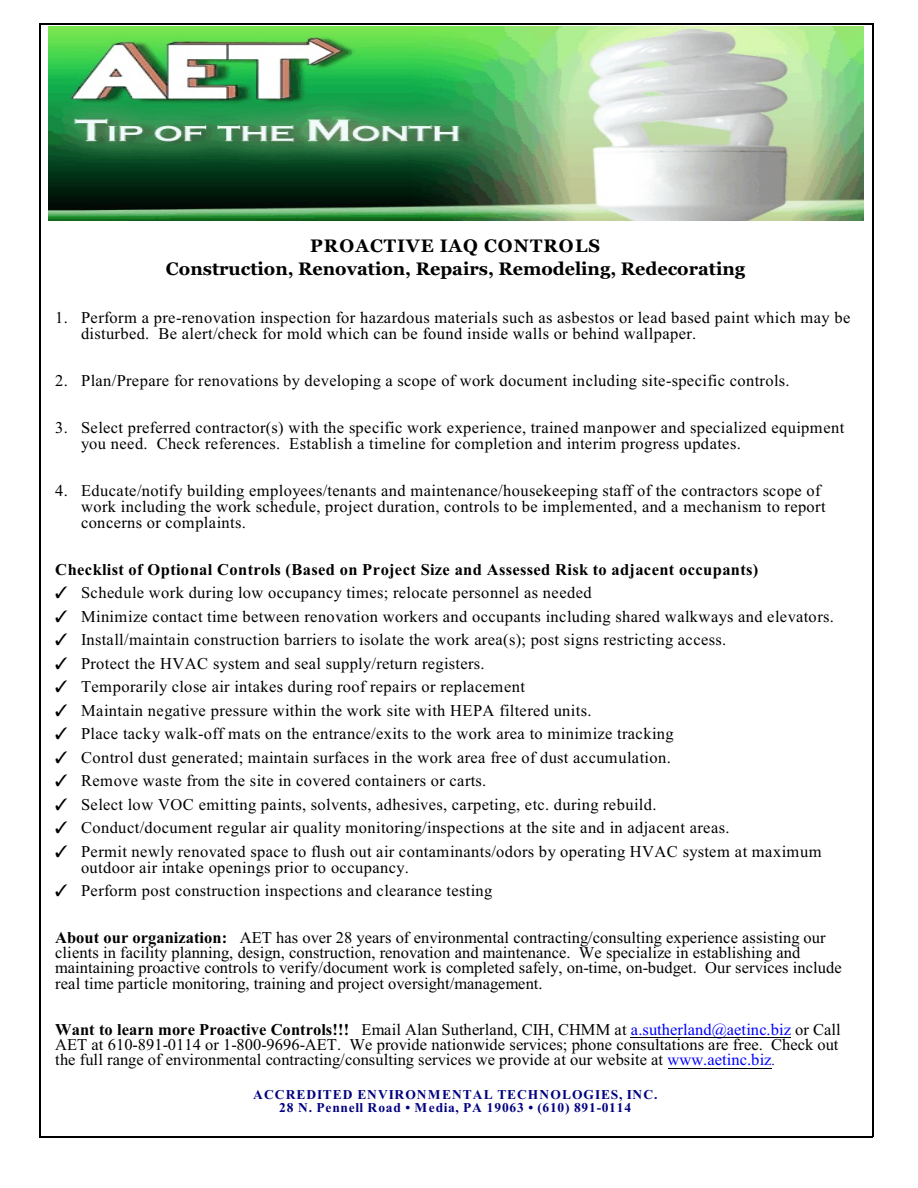
<style>
.page{position:relative;width:918px;height:1188px;background:#fff}
.page>*{position:absolute;margin:0;border:0;box-sizing:border-box;transform-origin:0 0}
.t1{font:700 18px/23.2px "Georgia";color:#000;text-align:center}
.t2{font:16.5px/23.5px "Times New Roman";letter-spacing:.015em;color:#000}
.t3{font:700 16.5px "Times New Roman";letter-spacing:.015em;color:#000}
.t4{font:700 13.5px/13.4px "Times New Roman";letter-spacing:.06em;color:#000080;text-align:center}
.s1{font-weight:700}
.s2{color:#00f}
.s3{font-size:13.5px}
</style>
<div class="page">
<hr style="left:40px;top:24px;width:1px;height:1112px;background:#000">
<hr style="left:40px;top:24px;width:833px;height:1px;background:#000">
<hr style="left:40px;top:1136px;width:833px;height:1px;background:#000">
<hr style="left:39px;top:23px;width:1px;height:1114px;background:#000">
<hr style="left:873px;top:23px;width:1px;height:1114px;background:#000">
<hr style="left:39px;top:23px;width:834px;height:1px;background:#000">
<hr style="left:39px;top:1137px;width:834px;height:1px;background:#000">
<hr style="left:631px;top:1037px;width:160px;height:1px;background:#000">
<hr style="left:668px;top:1068px;width:103px;height:1px;background:#000">
<img style="left:49px;top:26px;width:814px;height:195px">
<p class="t1" style="left:166px;top:236px;width:581px">PROACTIVE IAQ CONTROLS<br>Construction, Renovation, Repairs, Remodeling, Redecorating</p>
<p class="t2" style="left:81px;top:311px;width:771px;line-height:16px;text-indent:-26px">1. Perform a pre-renovation inspection for hazardous materials such as asbestos or lead based paint which may be disturbed. Be alert/check for mold which can be found inside walls or behind wallpaper.</p>
<p class="t2" style="left:55px;top:370px;width:736px">2. Plan/Prepare for renovations by developing a scope of work document including site-specific controls.</p>
<p class="t2" style="left:81px;top:421px;width:765px;line-height:16px;text-indent:-26px">3. Select preferred contractor(s) with the specific work experience, trained manpower and specialized equipment you need. Check references. Establish a timeline for completion and interim progress updates.</p>
<p class="t2" style="left:81px;top:484px;width:746px;line-height:16px;text-indent:-26px">4. Educate/notify building employees/tenants and maintenance/housekeeping staff of the contractors scope of work including the work schedule, project duration, controls to be implemented, and a mechanism to report concerns or complaints.</p>
<p class="t3" style="left:55px;top:564px;width:705px">Checklist of Optional Controls (Based on Project Size and Assessed Risk to adjacent occupants)</p>
<p class="t2" style="left:81px;top:583px;width:754px">Schedule work during low occupancy times; relocate personnel as needed<br>Minimize contact time between renovation workers and occupants including shared walkways and elevators.<br>Install/maintain construction barriers to isolate the work area(s); post signs restricting access.<br>Protect the HVAC system and seal supply/return registers.<br>Temporarily close air intakes during roof repairs or replacement<br>Maintain negative pressure within the work site with HEPA filtered units.<br>Place tacky walk-off mats on the entrance/exits to the work area to minimize tracking<br>Control dust generated; maintain surfaces in the work area free of dust accumulation.<br>Remove waste from the site in covered containers or carts.<br>Select low VOC emitting paints, solvents, adhesives, carpeting, etc. during rebuild.<br>Conduct/document regular air quality monitoring/inspections at the site and in adjacent areas.<br>Permit newly renovated space to flush out air contaminants/odors by operating HVAC system at maximum</p>
<p class="t2" style="left:81px;top:857px;width:413px">outdoor air intake openings prior to occupancy.<br>Perform post construction inspections and clearance testing</p>
<p class="t2" style="left:55px;top:931px;width:788px;line-height:15.3px"><span class="s1">About our organization:</span> AET has over 28 years of environmental contracting/consulting experience assisting our clients in facility planning, design, construction, renovation and maintenance. We specialize in establishing and maintaining proactive controls to verify/document work is completed safely, on-time, on-budget. Our services include real time particle monitoring, training and project oversight/management.</p>
<p class="t2" style="left:55px;top:1023px;width:787px;line-height:15.1px"><span class="s1">Want to learn more Proactive Controls!!!</span> Email Alan Sutherland, CIH, CHMM at <span class="s2">a.sutherland@aetinc.biz</span> or Call<br>AET at 610-891-0114 or 1-800-9696-AET. We provide nationwide services; phone consultations are free. Check out the full range of environmental contracting/consulting services we provide at our website at <span class="s2">www.aetinc.biz</span><span class="s3">.</span></p>
<p class="t4" style="left:253px;top:1089px;width:406px">ACCREDITED ENVIRONMENTAL TECHNOLOGIES, INC.<br>28 N. Pennell Road • Media, PA 19063 • (610) 891-0114</p>
</div>
